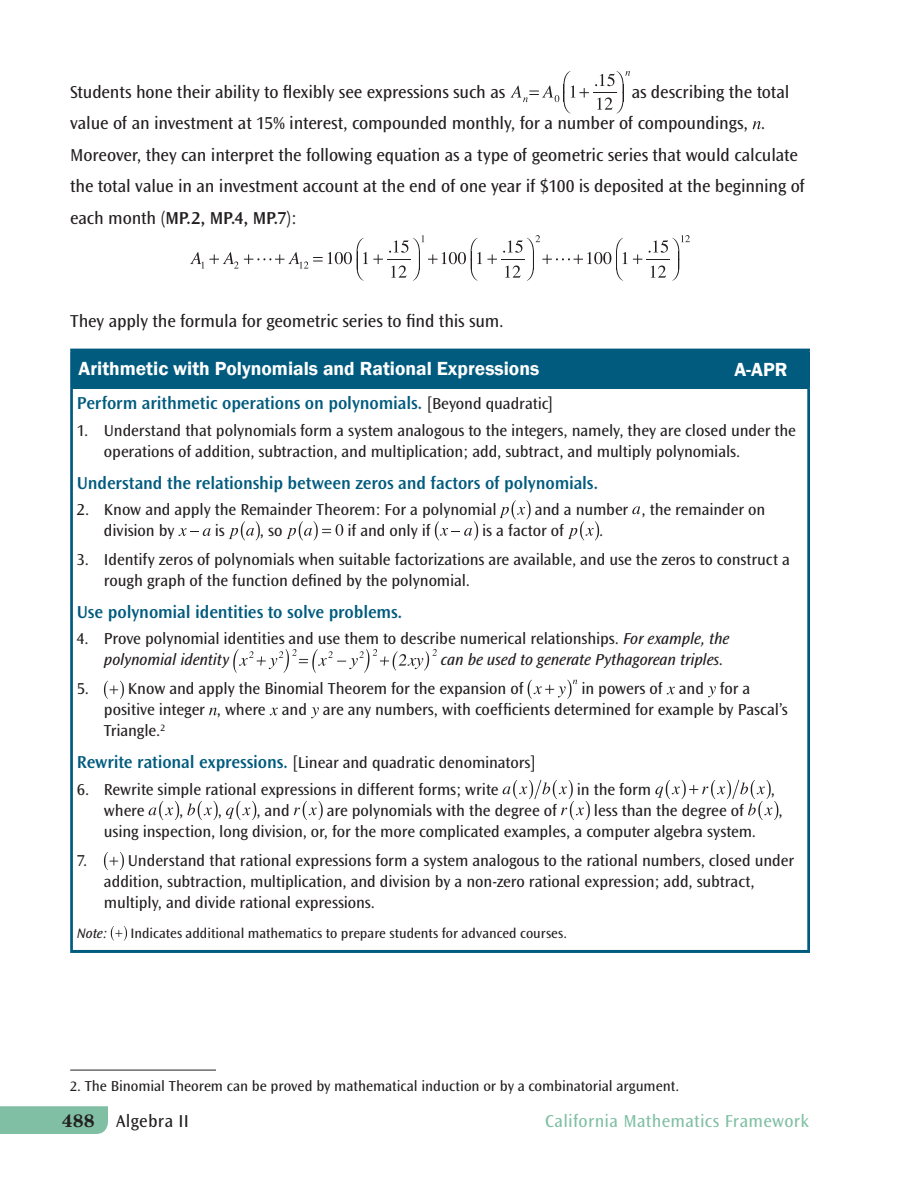
<style>
.page{position:relative;width:918px;height:1188px;background:#fff}
.page>*{position:absolute;margin:0;border:0;box-sizing:border-box;transform-origin:0 0}
.t1{font:600 19.5px "Franklin Gothic";color:#fff}
.t2{font:18px/31.5px "Ocean Sans MM 403 475";letter-spacing:-.01em;color:#231f20}
.t3{font:18px "Ocean Sans MM 512 475";letter-spacing:-.01em;color:#015b7e}
.t4{font:18px "Ocean Sans MM 403 475";letter-spacing:.015em;color:#80bfa4}
.t5{font:18px "Ocean Sans MM 403 475";letter-spacing:.02em;color:#231f20}
.t6{font:16.5px/21px "Ocean Sans MM 403 475";letter-spacing:-.005em;color:#231f20}
.t7{font:16.5px "Ocean Sans MM It 403 475";letter-spacing:-.01em;color:#231f20}
.t8{font:15px "Ocean Sans MM 403 475";letter-spacing:-.005em;color:#231f20}
.t9{font:14.25px "Ocean Sans MM 403 475";color:#231f20}
.t10{font:14.25px "Ocean Sans MM It 403 475";color:#231f20}
.s1{font-family:"Ocean Sans MM 512 475"}
.s2{font-family:"Ocean Sans MM 403 475";font-size:16.5px;color:#231f20}
.s3{font-family:"Ocean Sans MM It 403 475"}
.s4{font-family:"Ocean Sans MM 512 475";font-size:18px;color:#015b7e}
.s5{font-size:14.25px}
.s6{font-family:"New Century Schlbk";font-weight:700}
</style>
<div class="page">
<div style="left:0;top:1106px;width:108px;height:28px;background:#80bfa4"></div>
<svg style="left:510px;top:71px;width:120px;height:43px"></svg>
<svg style="left:753px;top:121px;width:8px;height:8px"></svg>
<svg style="left:190px;top:235px;width:500px;height:46px"></svg>
<div style="left:72px;top:350px;width:737px;height:39px;background:#015b7e"></div>
<hr style="left:70px;top:950px;width:740px;height:3px;background:#015b7e">
<svg style="left:499px;top:500px;width:32px;height:19px"></svg>
<svg style="left:632px;top:506px;width:8px;height:8px"></svg>
<svg style="left:179px;top:528px;width:32px;height:8px"></svg>
<svg style="left:229px;top:521px;width:31px;height:19px"></svg>
<svg style="left:287px;top:521px;width:56px;height:19px"></svg>
<svg style="left:435px;top:521px;width:43px;height:19px"></svg>
<svg style="left:568px;top:521px;width:31px;height:19px"></svg>
<svg style="left:233px;top:649px;width:204px;height:24px"></svg>
<svg style="left:104px;top:681px;width:20px;height:18px"></svg>
<svg style="left:528px;top:680px;width:49px;height:19px"></svg>
<svg style="left:667px;top:687px;width:8px;height:7px"></svg>
<svg style="left:708px;top:686px;width:8px;height:11px"></svg>
<svg style="left:209px;top:708px;width:8px;height:7px"></svg>
<svg style="left:270px;top:708px;width:8px;height:7px"></svg>
<svg style="left:311px;top:707px;width:8px;height:11px"></svg>
<svg style="left:149px;top:801px;width:30px;height:19px"></svg>
<svg style="left:187px;top:801px;width:31px;height:19px"></svg>
<svg style="left:226px;top:801px;width:30px;height:19px"></svg>
<svg style="left:294px;top:801px;width:29px;height:19px"></svg>
<svg style="left:503px;top:780px;width:87px;height:40px"></svg>
<svg style="left:655px;top:780px;width:123px;height:40px"></svg>
<svg style="left:104px;top:852px;width:20px;height:18px"></svg>
<svg style="left:111px;top:926px;width:16px;height:15px"></svg>
<hr style="left:70px;top:349px;width:740px;height:2px;background:#015b7e">
<hr style="left:70px;top:351px;width:3px;height:38px;background:#015b7e">
<hr style="left:807px;top:351px;width:3px;height:38px;background:#015b7e">
<hr style="left:70px;top:389px;width:3px;height:561px;background:#015b7e">
<hr style="left:807px;top:389px;width:3px;height:561px;background:#015b7e">
<hr style="left:70px;top:1070px;width:146px;height:1px;background:#231f20">
<p class="t2" style="left:70px;top:76px;width:437px">Students hone their ability to flexibly see expressions such as</p>
<p class="t2" style="left:632px;top:76px;width:159px">as describing the total</p>
<p class="t2" style="left:70px;top:108px;width:736px">value of an investment at 15% interest, compounded monthly, for a number of compoundings, .<br>Moreover, they can interpret the following equation as a type of geometric series that would calculate the total value in an investment account at the end of one year if $100 is deposited at the beginning of each month (<span class="s1">MP.2, MP.4, MP.7</span>):</p>
<p class="t2" style="left:70px;top:306px;width:435px">They apply the formula for geometric series to find this sum.</p>
<p class="t1" style="left:156px;top:358px;width:396px">i with Polynomials and Rational Expre sions</p>
<p class="t1" style="left:749px;top:358px;width:44px">-APR</p>
<p class="t3" style="left:77px;top:394px;width:478px">Perform arithmetic operations on polynomials. <span class="s2">[Beyond quadratic]</span></p>
<p class="t6" style="left:104px;top:420px;width:693px;text-indent:-27px">1. Understand that polynomials form a system analogous to the integers, namely, they are closed under the operations of addition, subtraction, and multiplication; add, subtract, and multiply polynomials.</p>
<p class="t3" style="left:77px;top:473px;width:523px">Understand the relationship between zeros and factors of polynomials.</p>
<p class="t6" style="left:77px;top:499px;width:421px">2. Know and apply the Remainder Theorem: For a polynomial</p>
<p class="t6" style="left:535px;top:499px;width:232px">and a number , the remainder on</p>
<p class="t6" style="left:104px;top:520px;width:72px">division by</p>
<p class="t6" style="left:215px;top:520px;width:11px">is</p>
<p class="t6" style="left:260px;top:520px;width:24px">, so</p>
<p class="t6" style="left:347px;top:520px;width:85px">if and only if</p>
<p class="t6" style="left:482px;top:520px;width:83px">is a factor of</p>
<p class="t6" style="left:599px;top:520px;width:6px">.</p>
<p class="t6" style="left:104px;top:549px;width:688px;text-indent:-27px">3. Identify zeros of polynomials when suitable factorizations are available, and use the zeros to construct a rough graph of the function defined by the polynomial.</p>
<p class="t3" style="left:77px;top:602px;width:327px">Use polynomial identities to solve problems.</p>
<p class="t6" style="left:104px;top:629px;width:627px;text-indent:-27px">4. Prove polynomial identities and use them to describe numerical relationships. <span class="s3">For example, the polynomial identity</span></p>
<p class="t1" style="left:79px;top:356px;width:462px">Arithmetic with Polynomials and Rational Expressions</p>
<p class="t1" style="left:734px;top:357px;width:55px">A-APR</p>
<p class="t7" style="left:441px;top:651px;width:284px">can be used to generate Pythagorean triples.</p>
<p class="t6" style="left:77px;top:679px;width:448px">5. Know and apply the Binomial Theorem for the expansion of</p>
<p class="t6" style="left:104px;top:679px;width:685px;text-indent:477px">in powers of and for a positive integer , where and are any numbers, with coefficients determined for example by Pascal’s<br>Triangle.<sup>2</sup></p>
<p class="t6" style="left:77px;top:752px;width:460px"><span class="s4">Rewrite rational expressions.</span> [Linear and quadratic denominators]</p>
<p class="t6" style="left:77px;top:779px;width:423px">6. Rewrite simple rational expressions in different forms; write</p>
<p class="t6" style="left:577px;top:779px;width:76px">in the form</p>
<p class="t6" style="left:771px;top:779px;width:6px">,</p>
<p class="t6" style="left:179px;top:800px;width:6px">,</p>
<p class="t6" style="left:218px;top:800px;width:6px">,</p>
<p class="t6" style="left:256px;top:800px;width:35px">, and</p>
<p class="t6" style="left:327px;top:800px;width:232px">are polynomials with the degree of</p>
<p class="t6" style="left:594px;top:800px;width:151px">less than the degree of</p>
<p class="t6" style="left:778px;top:800px;width:6px">,</p>
<p class="t6" style="left:104px;top:821px;width:654px">using inspection, long division, or, for the more complicated examples, a computer algebra system.</p>
<p class="t6" style="left:104px;top:800px;width:42px">where</p>
<p class="t6" style="left:77px;top:850px;width:12px">7.</p>
<p class="t6" style="left:104px;top:850px;width:692px;text-indent:24px">Understand that rational expressions form a system analogous to the rational numbers, closed under addition, subtraction, multiplication, and division by a non-zero rational expression; add, subtract, multiply, and divide rational expressions.</p>
<p class="t10" style="left:77px;top:925px;width:32px">Note:</p>
<p class="t9" style="left:131px;top:925px;width:438px">Indicates additional mathematics to prepare students for advanced courses.</p>
<p class="t8" style="left:70px;top:1077px;width:611px"><span class="s5">2</span>. The Binomial Theorem can be proved by mathematical induction or by a combinatorial argument.</p>
<p class="t5" style="left:62px;top:1111px;width:128px"><span class="s6">488</span> Algebra II</p>
<p class="t4" style="left:545px;top:1111px;width:265px">California Mathematics Framework</p>
</div>
